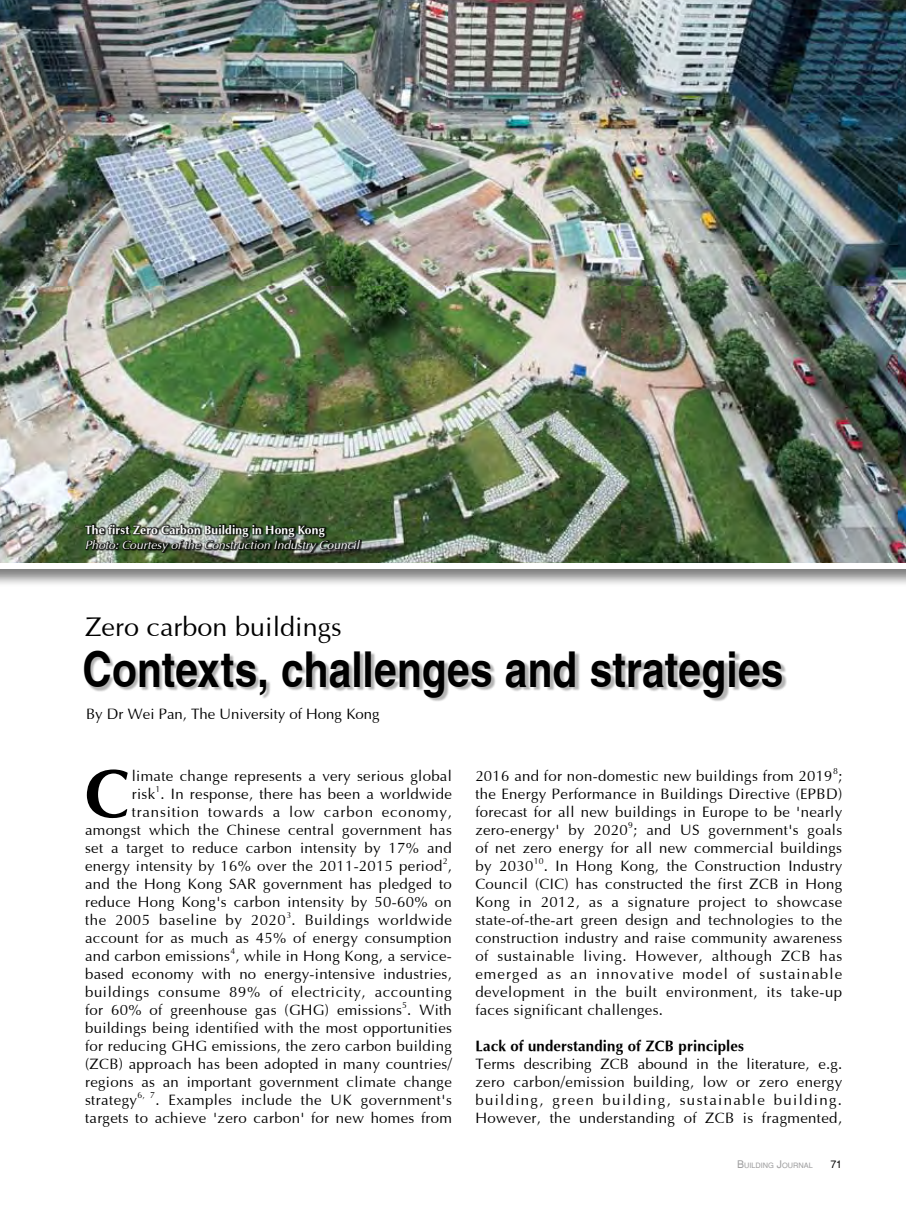
<style>
.page{position:relative;width:906px;height:1212px;background:#fff}
.page>*{position:absolute;margin:0;border:0;box-sizing:border-box;transform-origin:0 0}
.t1{font:700 67.95px "Optimum";color:#000}
.t2{font:700 condensed 49.5px "Helvetica";letter-spacing:.005em;color:#000}
.t3{font:27px "Optimum";color:#000}
.t4{font:15px/18px "Optimum";letter-spacing:.02em;color:#000;text-align:justify}
.t5{font:15px "Optimum";color:#000}
.t6{font:700 15px "Optimum";letter-spacing:.01em;color:#000}
.t7{font:italic 12px "Optimum";letter-spacing:.005em;color:#fff}
.t8{font:700 12px "Optimum";letter-spacing:.01em;color:#fff}
.t9{font:10.5px "Helvetica";color:#000}
.t10{font:8.7px "Optimum";color:#000}
.t11{font:7.35px "Helvetica";color:#9f9fa0}
.s1{font-size:10.5px}
</style>
<div class="page">
<div style="left:0;top:556px;width:906px;height:38px;background:#000;opacity:.5"></div>
<div style="left:85px;top:651px;width:702px;height:51px;background:#000;opacity:.3"></div>
<img style="left:0;top:0;width:906px;height:562px">
<div style="left:83px;top:522px;width:278px;height:31px;background:#000;opacity:.8"></div>
<p class="t8" style="left:85px;top:522px;width:241px">The first Zero Carbon Building in Hong Kong</p>
<p class="t7" style="left:85px;top:537px;width:276px">Photo: Courtesy of the Construction Industry Council</p>
<h3 class="t3" style="left:85px;top:611px;width:258px">Zero carbon buildings</h3>
<h2 class="t2" style="left:82px;top:639px;width:702px">Contexts, challenges and strategies</h2>
<p class="t5" style="left:86px;top:705px;width:295px">By Dr Wei Pan, The University of Hong Kong</p>
<h1 class="t1" style="left:85px;top:752px;width:47px">C</h1>
<p class="t4" style="left:132px;top:767px;width:322px">limate change represents a very serious global risk . In response, there has been a worldwide</p>
<p class="t10" style="left:155px;top:784px;width:6px">1</p>
<p class="t4" style="left:85px;top:803px;width:368px;text-indent:47px">transition towards a low carbon economy, amongst which the Chinese central government has set a target to reduce carbon intensity by 17% and energy intensity by 16% over the 2011-2015 period ,</p>
<p class="t10" style="left:443px;top:856px;width:6px">2</p>
<p class="t4" style="left:85px;top:875px;width:368px">and the Hong Kong SAR government has pledged to reduce Hong Kong's carbon intensity by 50-60% on the 2005 baseline by 2020 . Buildings worldwide</p>
<p class="t10" style="left:286px;top:910px;width:6px">3</p>
<p class="t4" style="left:85px;top:929px;width:368px">account for as much as 45% of energy consumption and carbon emissions , while in Hong Kong, a service-</p>
<p class="t10" style="left:230px;top:946px;width:6px">4</p>
<p class="t4" style="left:85px;top:965px;width:368px">based economy with no energy-intensive industries, buildings consume 89% of electricity, accounting for 60% of greenhouse gas (GHG) emissions . With</p>
<p class="t10" style="left:402px;top:1000px;width:6px">5</p>
<p class="t4" style="left:85px;top:1019px;width:368px">buildings being identified with the most opportunities for reducing GHG emissions, the zero carbon building (ZCB) approach has been adopted in many countries/ regions as an important government climate change strategy</p>
<p class="t10" style="left:137px;top:1090px;width:19px">6, 7</p>
<p class="t4" style="left:85px;top:1091px;width:368px;text-align:right">. Examples include the UK government's<br>targets to achieve 'zero carbon' for new homes from</p>
<p class="t10" style="left:833px;top:766px;width:6px">8</p>
<p class="t4" style="left:475px;top:785px;width:368px">the Energy Performance in Buildings Directive (EPBD) forecast for all new buildings in Europe to be 'nearly zero-energy' by 2020 ; and US government's goals</p>
<p class="t4" style="left:475px;top:767px;width:368px">2016 and for non-domestic new buildings from 2019 ;</p>
<p class="t10" style="left:628px;top:820px;width:6px">9</p>
<p class="t4" style="left:475px;top:839px;width:368px">of net zero energy for all new commercial buildings by 2030</p>
<p class="t10" style="left:534px;top:856px;width:11px">10</p>
<p class="t4" style="left:475px;top:857px;width:368px;text-indent:68px">. In Hong Kong, the Construction Industry Council (CIC) has constructed the first ZCB in Hong Kong in 2012, as a signature project to showcase state-of-the-art green design and technologies to the construction industry and raise community awareness of sustainable living. However, although ZCB has emerged as an innovative model of sustainable development in the built environment, its take-up faces significant challenges.</p>
<p class="t6" style="left:475px;top:1036px;width:270px">Lack of understanding of ZCB principles</p>
<p class="t4" style="left:475px;top:1055px;width:368px">Terms describing ZCB abound in the literature, e.g. zero carbon/emission building, low or zero energy building, green building, sustainable building.<br>However, the understanding of ZCB is fragmented,</p>
<p class="t11" style="left:737px;top:1161px;width:77px"><span class="s1">B</span>UILDING <span class="s1">J</span>OURNAL</p>
<p class="t9" style="left:830px;top:1158px;width:13px">71</p>
</div>
